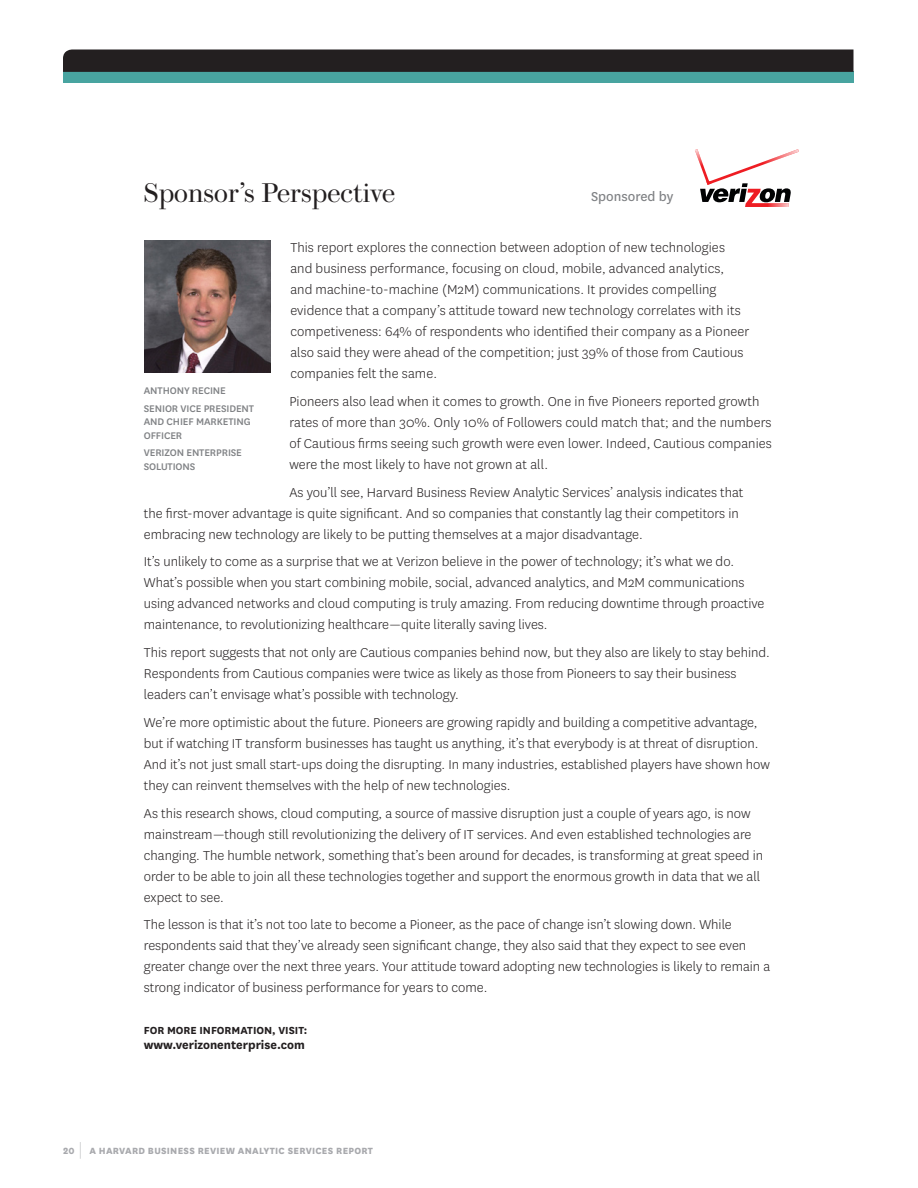
<style>
.page{position:relative;width:918px;height:1188px;background:#fff}
.page>*{position:absolute;margin:0;border:0;box-sizing:border-box;transform-origin:0 0}
.t1{font:27px "Brunel Deck";color:#231f20}
.Sponsor_Letter_Text{font:300 15px/21px "National HBR";color:#231f20}
.figure_question_text{font:15px "National HBR";color:#808285}
.Sponsor_Letter_Text-2{font:700 13.5px "National HBR";color:#231f20}
.Sponsor_Letter_Text-3{font:700 12px "National HBR";color:#231f20}
.t2{font:500 11.25px/13.5px "National HBR";letter-spacing:-.01em;color:#808285}
.t3{font:800 10.5px "National HBR";letter-spacing:.025em;color:#a8a9ad}
.s1{font-weight:100;font-size:22.5px}
</style>
<div class="page">
<div style="left:63px;top:72px;width:791px;height:11px;background:#48a4a0"></div>
<div style="left:63px;top:50px;width:791px;height:22px;background:#231f20"></div>
<svg style="left:695px;top:149px;width:104px;height:58px"></svg>
<img style="left:145px;top:241px;width:125px;height:132px">
<p class="t1" style="left:144px;top:177px;width:253px">Sponsor’s Perspective</p>
<p class="figure_question_text" style="left:591px;top:187px;width:84px">Sponsored by</p>
<p class="Sponsor_Letter_Text" style="left:290px;top:237px;width:460px">This report explores the connection between adoption of new technologies and business performance, focusing on cloud, mobile, advanced analytics, and machine-to-machine (M2M) communications. It provides compelling evidence that a company’s attitude toward new technology correlates with its competiveness: 64% of respondents who identified their company as a Pioneer also said they were ahead of the competition; just 39% of those from Cautious companies felt the same.</p>
<p class="Sponsor_Letter_Text" style="left:289px;top:390px;width:484px">Pioneers also lead when it comes to growth. One in five Pioneers reported growth rates of more than 30%. Only 10% of Followers could match that; and the numbers of Cautious firms seeing such growth were even lower. Indeed, Cautious companies were the most likely to have not grown at all.</p>
<p class="Sponsor_Letter_Text" style="left:144px;top:481px;width:601px;text-indent:146px">As you’ll see, Harvard Business Review Analytic Services’ analysis indicates that the first-mover advantage is quite significant. And so companies that constantly lag their competitors in embracing new technology are likely to be putting themselves at a major disadvantage.</p>
<p class="Sponsor_Letter_Text" style="left:144px;top:551px;width:622px">It’s unlikely to come as a surprise that we at Verizon believe in the power of technology; it’s what we do.<br>What’s possible when you start combining mobile, social, advanced analytics, and M2M communications using advanced networks and cloud computing is truly amazing. From reducing downtime through proactive maintenance, to revolutionizing healthcare—quite literally saving lives.</p>
<p class="Sponsor_Letter_Text" style="left:144px;top:642px;width:628px">This report suggests that not only are Cautious companies behind now, but they also are likely to stay behind.<br>Respondents from Cautious companies were twice as likely as those from Pioneers to say their business leaders can’t envisage what’s possible with technology.</p>
<p class="Sponsor_Letter_Text" style="left:144px;top:711px;width:628px">We’re more optimistic about the future. Pioneers are growing rapidly and building a competitive advantage, but if watching IT transform businesses has taught us anything, it’s that everybody is at threat of disruption.<br>And it’s not just small start-ups doing the disrupting. In many industries, established players have shown how they can reinvent themselves with the help of new technologies.</p>
<p class="Sponsor_Letter_Text" style="left:144px;top:802px;width:621px">As this research shows, cloud computing, a source of massive disruption just a couple of years ago, is now mainstream—though still revolutionizing the delivery of IT services. And even established technologies are changing. The humble network, something that’s been around for decades, is transforming at great speed in order to be able to join all these technologies together and support the enormous growth in data that we all expect to see.</p>
<p class="Sponsor_Letter_Text" style="left:144px;top:914px;width:628px">The lesson is that it’s not too late to become a Pioneer, as the pace of change isn’t slowing down. While respondents said that they’ve already seen significant change, they also said that they expect to see even greater change over the next three years. Your attitude toward adopting new technologies is likely to remain a strong indicator of business performance for years to come.</p>
<p class="Sponsor_Letter_Text-3" style="left:144px;top:1021px;width:165px">FOR MORE INFORMATION, VISIT:</p>
<p class="Sponsor_Letter_Text-2" style="left:144px;top:1035px;width:163px">www.verizonenterprise.com</p>
<p class="t2" style="left:144px;top:383px;width:84px">ANTHONY RECINE</p>
<p class="t2" style="left:144px;top:401px;width:112px">SENIOR VICE PRESIDENT<br>AND CHIEF MARKETING<br>OFFICER</p>
<p class="t2" style="left:144px;top:446px;width:100px">VERIZON ENTERPRISE<br>SOLUTIONS</p>
<p class="t3" style="left:63px;top:1143px;width:312px">20 <span class="s1">|</span> A HARVARD BUSINESS REVIEW ANALYTIC SERVICES REPORT</p>
</div>
